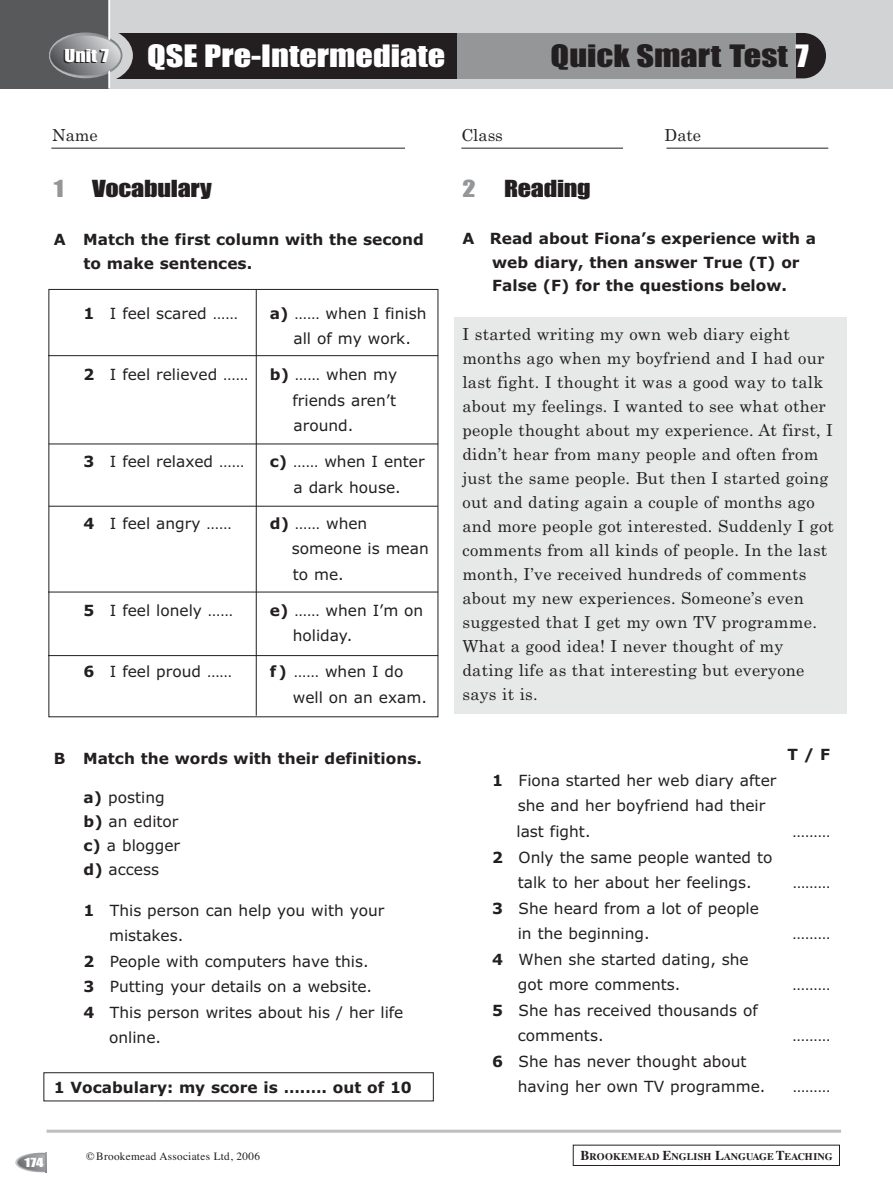
<style>
.page{position:relative;width:893px;height:1190px;background:#fff}
.page>*{position:absolute;margin:0;border:0;box-sizing:border-box;transform-origin:0 0}
.t1{font:28.5px "Impact";color:#fff;scale:1.2 1}
.t2{font:28.5px "Impact";color:#231f20;scale:1.2 1}
.t3{font:21.75px "Impact";letter-spacing:-.01em;color:#231f20;scale:1.2 1}
.t4{font:21.75px "Impact";color:#949698;scale:1.2 1}
.t5{font:16.5px/24px "Century Schoolbook";letter-spacing:.015em;color:#231f20}
.t6{font:16.5px "Impact";color:#fff;scale:1.2 1}
.t7{font:15.3px/25.5px "Verdana";color:#231f20}
.t8{font:700 15.3px/23.2px "Verdana";color:#231f20}
.t9{font:11.7px "Impact";color:#fff;scale:1.3 1}
.t10{font:11.25px "Times";letter-spacing:.025em;color:#231f20}
.t11{font:700 10.2px "Times";color:#231f20}
.s1{color:#fff}
.s2{font-weight:700}
.s3{font-size:13.5px}
</style>
<div class="page">
<div style="left:43px;top:1072px;width:390px;height:29px;border:1px solid #231f20"></div>
<div style="left:454px;top:317px;width:392px;height:396px;background:#e7e8e8"></div>
<div style="left:108px;top:0;width:784px;height:89px;background:#d1d3d4"></div>
<div style="left:774px;top:33px;width:52px;height:45px;background:#231f20;border-radius:23px"></div>
<div style="left:343px;top:33px;width:452px;height:45px;background:#949698"></div>
<div style="left:116px;top:33px;width:340px;height:45px;background:#231f20"></div>
<svg style="left:15px;top:1152px;width:52px;height:20px"></svg>
<svg style="left:18px;top:1154px;width:47px;height:16px"></svg>
<div style="left:17px;top:1153px;width:48px;height:18px;border:2px solid #949698;border-radius:50%"></div>
<svg style="left:45px;top:1152px;width:2px;height:20px"></svg>
<div style="left:47px;top:1147px;width:29px;height:43px;background:#fff"></div>
<svg style="left:45px;top:1153px;width:1px;height:18px"></svg>
<div style="left:63px;top:28px;width:70px;height:55px;background:#d1d3d4;border-radius:50%"></div>
<div style="left:0;top:0;width:109px;height:89px;background:#58595b"></div>
<svg style="left:49px;top:32px;width:73px;height:46px"></svg>
<hr style="left:108px;top:0;width:2px;height:89px;background:#fff">
<svg style="left:50px;top:35px;width:71px;height:41px"></svg>
<div style="left:49px;top:35px;width:72px;height:41px;border:2px solid #949698;border-radius:50%"></div>
<hr style="left:47px;top:1129px;width:794px;height:3px;background:#bcbec0">
<hr style="left:51px;top:148px;width:354px;height:1px;background:#231f20">
<hr style="left:461px;top:148px;width:162px;height:1px;background:#231f20">
<hr style="left:666px;top:148px;width:162px;height:1px;background:#231f20">
<hr style="left:48px;top:355px;width:390px;height:1px;background:#231f20">
<hr style="left:49px;top:444px;width:389px;height:1px;background:#231f20">
<hr style="left:49px;top:506px;width:389px;height:1px;background:#231f20">
<hr style="left:48px;top:592px;width:390px;height:1px;background:#231f20">
<hr style="left:48px;top:655px;width:390px;height:1px;background:#231f20">
<hr style="left:256px;top:290px;width:1px;height:425px;background:#231f20">
<p class="t6" style="left:65px;top:50px;width:38px">Unit 7</p>
<h1 class="t1" style="left:147px;top:47px;width:250px">QSE Pre-Intermediate</h1>
<h1 class="t2" style="left:550px;top:47px;width:217px">Quick Smart Test <span class="s1">7</span></h1>
<p class="t5" style="left:52px;top:124px;width:47px">Name</p>
<p class="t5" style="left:461px;top:124px;width:43px">Class</p>
<p class="t5" style="left:664px;top:124px;width:38px">Date</p>
<h2 class="t4" style="left:54px;top:181px;width:10px">1</h2>
<h2 class="t3" style="left:92px;top:181px;width:101px">Vocabulary</h2>
<p class="t8" style="left:84px;top:229px;width:342px;line-height:24px;text-indent:-30px">A Match the first column with the second to make sentences.</p>
<p class="t7" style="left:84px;top:301px;width:156px"><span class="s2">1</span> I feel scared ……</p>
<p class="t7" style="left:270px;top:301px;width:158px;text-align:center"><span class="s2">a)</span> …… when I finish all of my work.</p>
<p class="t7" style="left:84px;top:363px;width:166px"><span class="s2">2</span> I feel relieved ……</p>
<p class="t7" style="left:292px;top:363px;width:106px;text-align:justify;text-indent:-23px"><span class="s2">b)</span> …… when my friends aren’t around.</p>
<p class="t7" style="left:84px;top:450px;width:162px"><span class="s2">3</span> I feel relaxed ……</p>
<p class="t7" style="left:270px;top:450px;width:156px;text-align:center"><span class="s2">c)</span> …… when I enter a dark house.</p>
<p class="t7" style="left:84px;top:511px;width:149px"><span class="s2">4</span> I feel angry ……</p>
<p class="t7" style="left:292px;top:511px;width:138px;text-indent:-22px"><span class="s2">d)</span> …… when someone is mean to me.</p>
<p class="t7" style="left:84px;top:598px;width:151px"><span class="s2">5</span> I feel lonely ……</p>
<p class="t7" style="left:293px;top:598px;width:132px;text-indent:-23px"><span class="s2">e)</span> …… when I’m on holiday.</p>
<p class="t7" style="left:84px;top:660px;width:150px"><span class="s2">6</span> I feel proud ……</p>
<p class="t7" style="left:293px;top:660px;width:136px;text-indent:-23px"><span class="s2">f)</span> …… when I do well on an exam.</p>
<p class="t8" style="left:54px;top:748px;width:370px">B Match the words with their definitions.</p>
<p class="t7" style="left:84px;top:787px;width:98px;line-height:24px"><span class="s2">a)</span> posting <span class="s2">b)</span> an editor <span class="s2">c)</span> a blogger <span class="s2">d)</span> access</p>
<p class="t7" style="left:84px;top:898px;width:302px"><span class="s2">1</span> This person can help you with your</p>
<p class="t7" style="left:109px;top:924px;width:76px">mistakes.</p>
<p class="t7" style="left:84px;top:949px;width:287px"><span class="s2">2</span> People with computers have this.</p>
<p class="t7" style="left:84px;top:975px;width:290px"><span class="s2">3</span> Putting your details on a website.</p>
<p class="t7" style="left:84px;top:1000px;width:321px"><span class="s2">4</span> This person writes about his / her life</p>
<p class="t7" style="left:109px;top:1026px;width:53px">online.</p>
<p class="t8" style="left:54px;top:1077px;width:359px">1 Vocabulary: my score is ….…. out of 10</p>
<h2 class="t4" style="left:462px;top:181px;width:12px">2</h2>
<h2 class="t3" style="left:504px;top:181px;width:74px">Reading</h2>
<p class="t8" style="left:492px;top:228px;width:325px;text-indent:-30px">A Read about Fiona’s experience with a web diary, then answer True (T) or<br>False (F) for the questions below.</p>
<p class="t5" style="left:462px;top:324px;width:373px">I started writing my own web diary eight months ago when my boyfriend and I had our last fight. I thought it was a good way to talk about my feelings. I wanted to see what other people thought about my experience. At first, I didn’t hear from many people and often from just the same people. But then I started going out and dating again a couple of months ago and more people got interested. Suddenly I got comments from all kinds of people. In the last month, I’ve received hundreds of comments about my new experiences. Someone’s even suggested that I get my own TV programme.<br>What a good idea! I never thought of my dating life as that interesting but everyone says it is.</p>
<p class="t7" style="left:516px;top:769px;width:261px;text-indent:-24px"><span class="s2">1</span> Fiona started her web diary after she and her boyfriend had their last fight.</p>
<p class="t7" style="left:492px;top:845px;width:282px;text-align:center"><span class="s2">2</span> Only the same people wanted to talk to her about her feelings.</p>
<p class="t7" style="left:517px;top:896px;width:243px;text-indent:-26px"><span class="s2">3</span> She heard from a lot of people in the beginning.</p>
<p class="t7" style="left:517px;top:947px;width:232px;text-indent:-26px"><span class="s2">4</span> When she started dating, she got more comments.</p>
<p class="t7" style="left:517px;top:998px;width:241px;text-indent:-26px"><span class="s2">5</span> She has received thousands of comments.</p>
<p class="t7" style="left:517px;top:1049px;width:249px;text-indent:-26px"><span class="s2">6</span> She has never thought about having her own TV programme.</p>
<p class="t8" style="left:787px;top:744px;width:44px">T / F</p>
<p class="t7" style="left:792px;top:820px;width:39px">………</p>
<p class="t7" style="left:792px;top:871px;width:39px">………</p>
<p class="t7" style="left:792px;top:922px;width:39px">………</p>
<p class="t7" style="left:792px;top:973px;width:39px">………</p>
<p class="t7" style="left:792px;top:1024px;width:39px">………</p>
<p class="t7" style="left:792px;top:1075px;width:39px">………</p>
<p class="t9" style="left:25px;top:1158px;width:16px">174</p>
<p class="t10" style="left:86px;top:1151px;width:175px">©Brookemead Associates Ltd, 2006</p>
<p class="t11" style="left:580px;top:1152px;width:254px"><span class="s3">B</span>ROOKEMEAD <span class="s3">E</span>NGLISH <span class="s3">L</span>ANGUAGE <span class="s3">T</span>EACHING</p>
</div>
